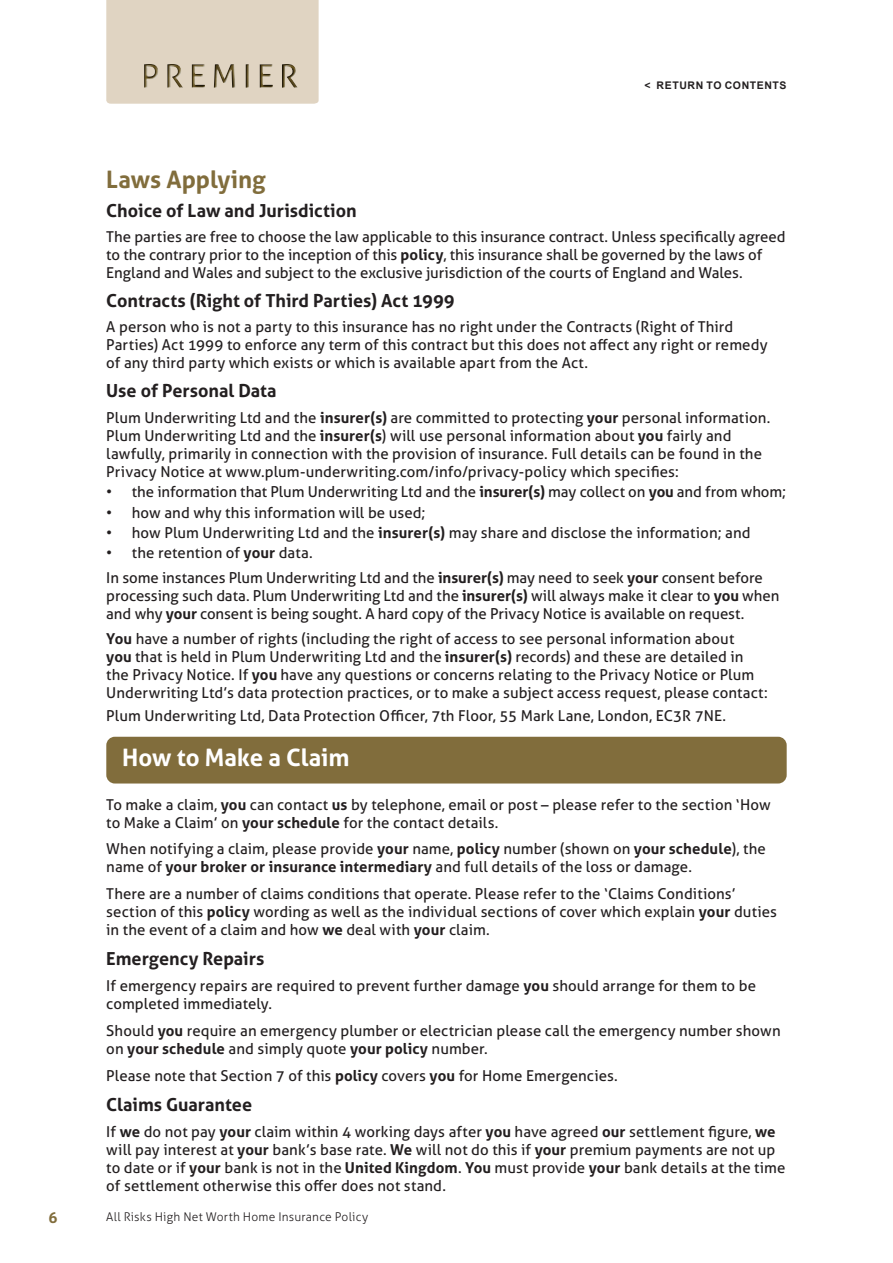
<style>
.page{position:relative;width:893px;height:1263px;background:#fff}
.page>*{position:absolute;margin:0;border:0;box-sizing:border-box;transform-origin:0 0}
.Plum_section_title{font:700 24px "Aller";letter-spacing:-.005em;color:#fff}
.Plum_heading{font:700 24px "Aller";letter-spacing:-.005em;color:#816d3c}
.Plum_sub-heading{font:700 18px "Aller";color:#231f20}
.Plum_bodycopy{font:15px/18px "Aller";letter-spacing:.005em;color:#231f20}
.Plum_no__points{font:15px "Aller";letter-spacing:.005em;color:#231f20}
.t1{font:700 15px "Aller";color:#816d3c}
.t2{font:300 12px "Aller";letter-spacing:.015em;color:#231f20}
.t3{font:700 10.5px "Arial";letter-spacing:.055em;color:#231f20}
.s1{font-weight:700}
</style>
<div class="page">
<div style="left:106px;top:0;width:213px;height:104px;background:#e0d4c2"></div>
<div style="left:142px;top:62px;width:153px;height:27px;background:#231f20;opacity:.75"></div>
<div style="left:106px;top:737px;width:681px;height:46px;background:#816d3c;border-radius:9px"></div>
<p class="t3" style="left:644px;top:77px;width:144px">&lt; RETURN TO CONTENTS</p>
<p class="Plum_heading" style="left:106px;top:164px;width:161px">Laws Applying</p>
<p class="Plum_sub-heading" style="left:106px;top:199px;width:252px">Choice of Law and Jurisdiction</p>
<p class="Plum_bodycopy" style="left:106px;top:227px;width:681px">The parties are free to choose the law applicable to this insurance contract. Unless specifically agreed to the contrary prior to the inception of this <span class="s1">policy</span>, this insurance shall be governed by the laws of<br>England and Wales and subject to the exclusive jurisdiction of the courts of England and Wales.</p>
<p class="Plum_sub-heading" style="left:106px;top:289px;width:350px">Contracts (Right of Third Parties) Act 1999</p>
<p class="Plum_bodycopy" style="left:106px;top:318px;width:663px">A person who is not a party to this insurance has no right under the Contracts (Right of Third<br>Parties) Act 1999 to enforce any term of this contract but this does not affect any right or remedy of any third party which exists or which is available apart from the Act.</p>
<p class="Plum_sub-heading" style="left:106px;top:379px;width:172px">Use of Personal Data</p>
<p class="Plum_bodycopy" style="left:106px;top:409px;width:666px">Plum Underwriting Ltd and the <span class="s1">insurer(s)</span> are committed to protecting <span class="s1">your</span> personal information.<br>Plum Underwriting Ltd and the <span class="s1">insurer(s</span>) will use personal information about <span class="s1">you</span> fairly and lawfully, primarily in connection with the provision of insurance. Full details can be found in the Privacy Notice at www.plum-underwriting.com/info/privacy-policy which specifies:</p>
<p class="Plum_no__points" style="left:106px;top:483px;width:681px">• the information that Plum Underwriting Ltd and the <span class="s1">insurer(s)</span> may collect on <span class="s1">you</span> and from whom;</p>
<p class="Plum_no__points" style="left:106px;top:503px;width:321px">• how and why this information will be used;</p>
<p class="Plum_no__points" style="left:106px;top:523px;width:646px">• how Plum Underwriting Ltd and the <span class="s1">insurer(s)</span> may share and disclose the information; and</p>
<p class="Plum_no__points" style="left:106px;top:543px;width:208px">• the retention of <span class="s1">your</span> data.</p>
<p class="Plum_bodycopy" style="left:106px;top:569px;width:675px">In some instances Plum Underwriting Ltd and the <span class="s1">insurer(s)</span> may need to seek <span class="s1">your</span> consent before processing such data. Plum Underwriting Ltd and the <span class="s1">insurer(s)</span> will always make it clear to <span class="s1">you</span> when and why <span class="s1">your</span> consent is being sought. A hard copy of the Privacy Notice is available on request.</p>
<p class="Plum_bodycopy" style="left:106px;top:630px;width:663px"><span class="s1">You</span> have a number of rights (including the right of access to see personal information about<br><span class="s1">you</span> that is held in Plum Underwriting Ltd and the <span class="s1">insurer(s)</span> records) and these are detailed in the Privacy Notice. If <span class="s1">you</span> have any questions or concerns relating to the Privacy Notice or Plum Underwriting Ltd’s data protection practices, or to make a subject access request, please contact:</p>
<p class="Plum_bodycopy" style="left:106px;top:706px;width:621px">Plum Underwriting Ltd, Data Protection Officer, 7th Floor, 55 Mark Lane, London, EC3R 7NE.</p>
<p class="Plum_section_title" style="left:122px;top:743px;width:229px">How to Make a Claim</p>
<p class="Plum_bodycopy" style="left:106px;top:795px;width:666px">To make a claim, <span class="s1">you</span> can contact <span class="s1">us</span> by telephone, email or post – please refer to the section ‘How to Make a Claim’ on <span class="s1">your schedule</span> for the contact details.</p>
<p class="Plum_bodycopy" style="left:106px;top:840px;width:661px">When notifying a claim, please provide <span class="s1">your</span> name, <span class="s1">policy</span> number (shown on <span class="s1">your schedule</span>), the name of <span class="s1">your broker or insurance intermediary</span> and full details of the loss or damage.</p>
<p class="Plum_bodycopy" style="left:106px;top:884px;width:672px">There are a number of claims conditions that operate. Please refer to the ‘Claims Conditions’ section of this <span class="s1">policy</span> wording as well as the individual sections of cover which explain <span class="s1">your</span> duties in the event of a claim and how <span class="s1">we</span> deal with <span class="s1">your</span> claim.</p>
<p class="Plum_sub-heading" style="left:106px;top:947px;width:159px">Emergency Repairs</p>
<p class="Plum_bodycopy" style="left:106px;top:977px;width:651px">If emergency repairs are required to prevent further damage <span class="s1">you</span> should arrange for them to be completed immediately.</p>
<p class="Plum_bodycopy" style="left:106px;top:1022px;width:676px">Should <span class="s1">you</span> require an emergency plumber or electrician please call the emergency number shown on <span class="s1">your schedule</span> and simply quote <span class="s1">your policy</span> number.</p>
<p class="Plum_bodycopy" style="left:106px;top:1066px;width:513px">Please note that Section 7 of this <span class="s1">policy</span> covers <span class="s1">you</span> for Home Emergencies.</p>
<p class="Plum_sub-heading" style="left:106px;top:1093px;width:147px">Claims Guarantee</p>
<p class="Plum_bodycopy" style="left:106px;top:1123px;width:681px">If <span class="s1">we</span> do not pay <span class="s1">your</span> claim within 4 working days after <span class="s1">you</span> have agreed <span class="s1">our</span> settlement figure, <span class="s1">we </span>will pay interest at <span class="s1">your</span> bank’s base rate. <span class="s1">We</span> will not do this if <span class="s1">your</span> premium payments are not up to date or if <span class="s1">your</span> bank is not in the <span class="s1">United Kingdom</span>. <span class="s1">You</span> must provide <span class="s1">your</span> bank details at the time of settlement otherwise this offer does not stand.</p>
<p class="t1" style="left:49px;top:1208px;width:10px">6</p>
<p class="t2" style="left:106px;top:1209px;width:263px">All Risks High Net Worth Home Insurance Policy</p>
</div>
